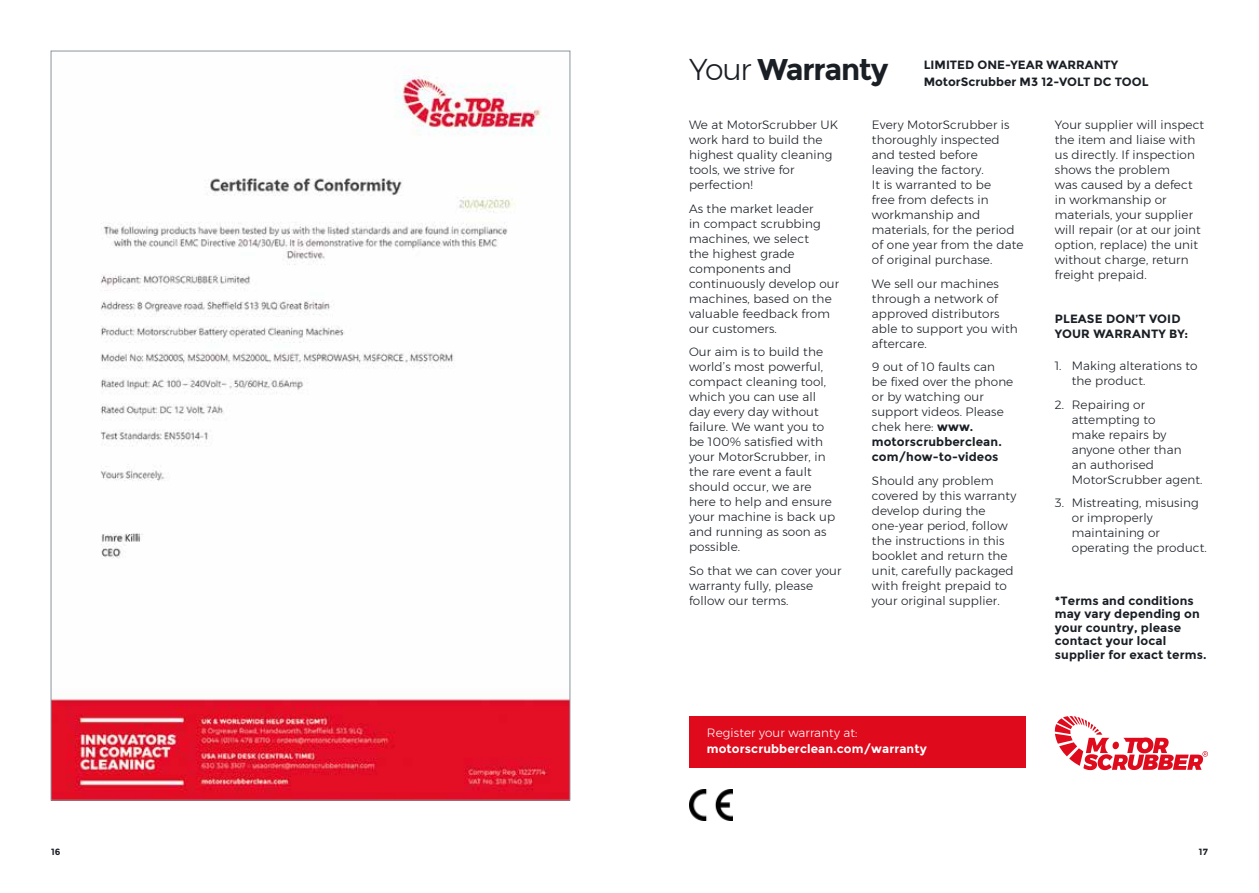
<style>
.page{position:relative;width:1259px;height:893px;background:#fff}
.page>*{position:absolute;margin:0;border:0;box-sizing:border-box;transform-origin:0 0}
.t1{font:700 30px "Montserrat";letter-spacing:-.04em;color:#1a1f25}
.t2{font:300 12px/15px "Montserrat";letter-spacing:.01em;color:#1a1f25}
.t3{font:700 12px/13.5px "Montserrat";letter-spacing:.01em;color:#1a1f25}
.t4{font:700 12px "Montserrat";letter-spacing:.01em;color:#fff}
.t5{font:300 12px "Montserrat";letter-spacing:.01em;color:#fff}
.t6{font:700 9px "Montserrat";color:#1a1f25}
.s1{font-weight:300}
.s2{font-weight:700}
</style>
<div class="page">
<div style="left:689px;top:716px;width:336px;height:52px;background:#df0a1c"></div>
<img style="left:689px;top:789px;width:43px;height:31px">
<svg style="left:1054px;top:716px;width:154px;height:54px"></svg>
<img style="left:53px;top:71px;width:515px;height:727px">
<h1 class="t1" style="left:689px;top:52px;width:201px"><span class="s1">Your</span> Warranty</h1>
<p class="t2" style="left:872px;top:117px;width:153px">Every MotorScrubber is thoroughly inspected and tested before<br>leaving the factory.<br>It is warranted to be<br>free from defects in workmanship and materials, for the period of one year from the date of original purchase.</p>
<p class="t2" style="left:872px;top:276px;width:147px">We sell our machines through a network of approved distributors able to support you with aftercare.</p>
<p class="t2" style="left:872px;top:359px;width:143px">9 out of 10 faults can<br>be fixed over the phone or by watching our support videos. Please chek here: <span class="s2">www. motorscrubberclean. com/how-to-videos</span></p>
<p class="t2" style="left:872px;top:473px;width:146px">Should any problem covered by this warranty develop during the one-year period, follow the instructions in this booklet and return the unit, carefully packaged with freight prepaid to your original supplier.</p>
<p class="t3" style="left:924px;top:57px;width:226px;line-height:16.5px">LIMITED ONE-YEAR WARRANTY<br>MotorScrubber M3 12-VOLT DC TOOL</p>
<p class="t2" style="left:689px;top:117px;width:151px">We at MotorScrubber UK work hard to build the highest quality cleaning tools, we strive for perfection!</p>
<p class="t2" style="left:689px;top:201px;width:152px">As the market leader<br>in compact scrubbing machines, we select<br>the highest grade components and continuously develop our machines, based on the valuable feedback from our customers.</p>
<p class="t2" style="left:689px;top:344px;width:148px">Our aim is to build the world’s most powerful, compact cleaning tool, which you can use all day every day without failure. We want you to be 100% satisfied with your MotorScrubber, in the rare event a fault should occur, we are here to help and ensure your machine is back up and running as soon as possible.</p>
<p class="t2" style="left:689px;top:563px;width:154px">So that we can cover your warranty fully, please follow our terms.</p>
<p class="t2" style="left:1054px;top:117px;width:151px">Your supplier will inspect the item and liaise with us directly. If inspection shows the problem<br>was caused by a defect in workmanship or materials, your supplier will repair (or at our joint option, replace) the unit without charge, return freight prepaid.</p>
<p class="t3" style="left:1054px;top:312px;width:135px;line-height:15px">PLEASE DON’T VOID<br>YOUR WARRANTY BY:</p>
<p class="t2" style="left:1071px;top:358px;width:127px;text-indent:-17px">1. Making alterations to the product.</p>
<p class="t2" style="left:1071px;top:397px;width:132px;text-indent:-17px">2. Repairing or attempting to<br>make repairs by anyone other than<br>an authorised<br>MotorScrubber agent.</p>
<p class="t2" style="left:1071px;top:495px;width:136px;text-indent:-17px">3. Mistreating, misusing or improperly maintaining or operating the product.</p>
<p class="t3" style="left:1054px;top:594px;width:153px">*Terms and conditions may vary depending on your country, please contact your local supplier for exact terms.</p>
<p class="t5" style="left:707px;top:724px;width:152px">Register your warranty at:</p>
<p class="t4" style="left:707px;top:742px;width:221px">motorscrubberclean.com/warranty</p>
<p class="t6" style="left:51px;top:846px;width:11px">16</p>
<p class="t6" style="left:1198px;top:846px;width:11px">17</p>
</div>
